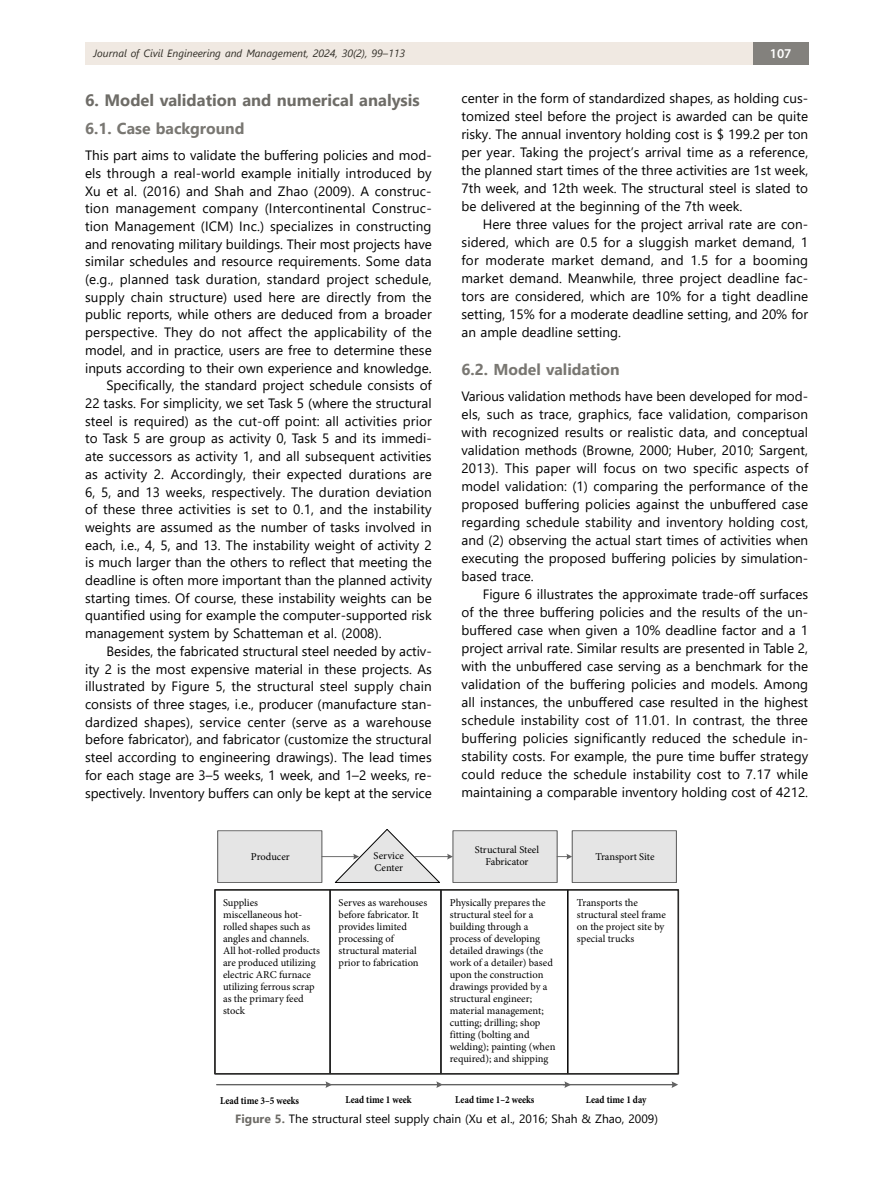
<style>
.page{position:relative;width:872px;height:1191px;background:#fff}
.page>*{position:absolute;margin:0;border:0;box-sizing:border-box;transform-origin:0 0}
.t1{font:700 16.5px "Segoe UI";color:#6e6c67}
.t2{font:700 15.75px "Segoe UI";color:#797772}
.t3{font:13.5px/18px "Segoe UI";color:#000;text-align:justify}
.t4{font:600 13.5px "Myriad Pro";color:#fff}
.t5{font:12px "Segoe UI";color:#000}
.t6{font:10.5px/12px "Minion Pro";color:#000}
.t7{font:700 10.5px "Minion Pro";color:#000;scale:.88 1}
.t8{font:italic 10.5px "Segoe UI";color:#302d26}
.s1{font-weight:700;color:#6e6c67}
</style>
<div class="page">
<div style="left:85px;top:43px;width:668px;height:22px;background:#f0e9e2"></div>
<div style="left:753px;top:43px;width:55px;height:22px;background:#83817d"></div>
<div style="left:218px;top:830px;width:104px;height:52px;background:#e5e5e5"></div>
<div style="left:217px;top:830px;width:105px;height:53px;border:1px solid #626262"></div>
<div style="left:453px;top:830px;width:104px;height:52px;background:#e5e5e5"></div>
<div style="left:452px;top:830px;width:105px;height:53px;border:1px solid #626262"></div>
<div style="left:572px;top:830px;width:104px;height:52px;background:#e5e5e5"></div>
<div style="left:572px;top:830px;width:105px;height:53px;border:1px solid #626262"></div>
<div style="left:330px;top:889px;width:111px;height:185px;border:1px solid #000"></div>
<div style="left:440px;top:889px;width:128px;height:185px;border:1px solid #000"></div>
<hr style="left:322px;top:856px;width:33px;height:1px;background:#626262">
<svg style="left:333px;top:829px;width:107px;height:54px"></svg>
<hr style="left:415px;top:856px;width:33px;height:1px;background:#626262">
<svg style="left:447px;top:853px;width:6px;height:6px"></svg>
<svg style="left:557px;top:853px;width:15px;height:6px"></svg>
<hr style="left:217px;top:1084px;width:110px;height:1px;background:#626262">
<svg style="left:325px;top:1081px;width:7px;height:7px"></svg>
<hr style="left:329px;top:1084px;width:109px;height:1px;background:#626262">
<svg style="left:436px;top:1081px;width:7px;height:7px"></svg>
<hr style="left:442px;top:1084px;width:124px;height:1px;background:#626262">
<svg style="left:564px;top:1081px;width:7px;height:7px"></svg>
<hr style="left:563px;top:1084px;width:110px;height:1px;background:#626262">
<svg style="left:671px;top:1081px;width:7px;height:7px"></svg>
<div style="left:567px;top:889px;width:111px;height:185px;border:1px solid #000"></div>
<div style="left:214px;top:889px;width:465px;height:185px;border:1px solid #2b2a29"></div>
<p class="t8" style="left:94px;top:43px;width:313px">Journal of Civil Engineering and Management, 2024, 30(2), 99–113</p>
<p class="t4" style="left:769px;top:45px;width:23px">107</p>
<p class="t1" style="left:85px;top:84px;width:336px">6. Model validation and numerical analysis</p>
<p class="t2" style="left:85px;top:113px;width:161px">6.1. Case background</p>
<p class="t3" style="left:85px;top:145px;width:348px">This part aims to validate the buffering policies and mod-</p>
<p class="t3" style="left:85px;top:163px;width:348px">els through a real-world example initially introduced by</p>
<p class="t3" style="left:85px;top:180px;width:348px">Xu et al. (2016) and Shah and Zhao (2009). A construc-</p>
<p class="t3" style="left:85px;top:198px;width:348px">tion management company (Intercontinental Construc-</p>
<p class="t3" style="left:85px;top:216px;width:348px">tion Management (ICM) Inc.) specializes in constructing</p>
<p class="t3" style="left:85px;top:234px;width:348px">and renovating military buildings. Their most projects have</p>
<p class="t3" style="left:85px;top:251px;width:348px">similar schedules and resource requirements. Some data</p>
<p class="t3" style="left:85px;top:269px;width:348px">(e.g., planned task duration, standard project schedule,</p>
<p class="t3" style="left:85px;top:287px;width:348px">supply chain structure) used here are directly from the</p>
<p class="t3" style="left:85px;top:304px;width:348px">public reports, while others are deduced from a broader</p>
<p class="t3" style="left:85px;top:322px;width:348px">perspective. They do not affect the applicability of the</p>
<p class="t3" style="left:85px;top:340px;width:348px">model, and in practice, users are free to determine these</p>
<p class="t3" style="left:85px;top:357px;width:348px">inputs according to their own experience and knowledge.</p>
<p class="t3" style="left:106px;top:375px;width:327px">Specifically, the standard project schedule consists of</p>
<p class="t3" style="left:85px;top:393px;width:348px">22 tasks. For simplicity, we set Task 5 (where the structural</p>
<p class="t3" style="left:85px;top:411px;width:348px">steel is required) as the cut-off point: all activities prior</p>
<p class="t3" style="left:85px;top:428px;width:348px">to Task 5 are group as activity 0, Task 5 and its immedi-</p>
<p class="t3" style="left:85px;top:446px;width:348px">ate successors as activity 1, and all subsequent activities</p>
<p class="t3" style="left:85px;top:464px;width:348px">as activity 2. Accordingly, their expected durations are</p>
<p class="t3" style="left:85px;top:481px;width:348px">6, 5, and 13 weeks, respectively. The duration deviation</p>
<p class="t3" style="left:85px;top:499px;width:348px">of these three activities is set to 0.1, and the instability</p>
<p class="t3" style="left:85px;top:517px;width:348px">weights are assumed as the number of tasks involved in</p>
<p class="t3" style="left:85px;top:534px;width:348px">each, i.e., 4, 5, and 13. The instability weight of activity 2</p>
<p class="t3" style="left:85px;top:552px;width:348px">is much larger than the others to reflect that meeting the</p>
<p class="t3" style="left:85px;top:570px;width:348px">deadline is often more important than the planned activity</p>
<p class="t3" style="left:85px;top:588px;width:348px">starting times. Of course, these instability weights can be</p>
<p class="t3" style="left:85px;top:605px;width:348px">quantified using for example the computer-supported risk</p>
<p class="t3" style="left:85px;top:623px;width:298px">management system by Schatteman et al. (2008).</p>
<p class="t3" style="left:106px;top:641px;width:327px">Besides, the fabricated structural steel needed by activ-</p>
<p class="t3" style="left:85px;top:658px;width:348px">ity 2 is the most expensive material in these projects. As</p>
<p class="t3" style="left:85px;top:676px;width:348px">illustrated by Figure 5, the structural steel supply chain</p>
<p class="t3" style="left:85px;top:694px;width:348px">consists of three stages, i.e., producer (manufacture stan-</p>
<p class="t3" style="left:85px;top:711px;width:348px">dardized shapes), service center (serve as a warehouse</p>
<p class="t3" style="left:85px;top:729px;width:348px">before fabricator), and fabricator (customize the structural</p>
<p class="t3" style="left:85px;top:747px;width:348px">steel according to engineering drawings). The lead times</p>
<p class="t3" style="left:85px;top:765px;width:348px">for each stage are 3–5 weeks, 1 week, and 1–2 weeks, re-</p>
<p class="t3" style="left:85px;top:782px;width:348px">spectively. Inventory buffers can only be kept at the service</p>
<p class="t3" style="left:461px;top:88px;width:348px">center in the form of standardized shapes, as holding cus&shy;tomized steel before the project is awarded can be quite risky. The annual inventory holding cost is $ 199.2 per ton per year. Taking the project’s arrival time as a reference, the planned start times of the three activities are 1st week, 7th week, and 12th week. The structural steel is slated to be delivered at the beginning of the 7th week.</p>
<p class="t3" style="left:461px;top:214px;width:348px;text-indent:21px">Here three values for the project arrival rate are con&shy;sidered, which are 0.5 for a sluggish market demand, 1 for moderate market demand, and 1.5 for a booming market demand. Meanwhile, three project deadline fac&shy;tors are considered, which are 10% for a tight deadline setting, 15% for a moderate deadline setting, and 20% for an ample deadline setting.</p>
<p class="t2" style="left:461px;top:354px;width:160px">6.2. Model validation</p>
<p class="t3" style="left:461px;top:386px;width:348px">Various validation methods have been developed for mod&shy;els, such as trace, graphics, face validation, comparison with recognized results or realistic data, and conceptual validation methods (Browne, 2000; Huber, 2010; Sargent, 2013). This paper will focus on two specific aspects of model validation: (1) comparing the performance of the proposed buffering policies against the unbuffered case regarding schedule stability and inventory holding cost, and (2) observing the actual start times of activities when executing the proposed buffering policies by simulation&shy;based trace.</p>
<p class="t3" style="left:461px;top:584px;width:348px;text-indent:21px">Figure 6 illustrates the approximate trade-off surfaces of the three buffering policies and the results of the un&shy;buffered case when given a 10% deadline factor and a 1 project arrival rate. Similar results are presented in Table 2, with the unbuffered case serving as a benchmark for the validation of the buffering policies and models. Among all instances, the unbuffered case resulted in the highest schedule instability cost of 11.01. In contrast, the three buffering policies significantly reduced the schedule in&shy;stability costs. For example, the pure time buffer strategy could reduce the schedule instability cost to 7.17 while maintaining a comparable inventory holding cost of 4212.</p>
<p class="t6" style="left:251px;top:850px;width:40px">Producer</p>
<p class="t6" style="left:475px;top:843px;width:66px;text-align:center">Structural Steel<br>Fabricator</p>
<p class="t6" style="left:373px;top:849px;width:32px">Service</p>
<p class="t6" style="left:595px;top:850px;width:61px">Transport Site</p>
<p class="t6" style="left:374px;top:862px;width:30px">Center</p>
<p class="t6" style="left:223px;top:896px;width:98px">Supplies<br>miscellaneous hot&shy;rolled shapes such as angles and channels.<br>All hot-rolled products are produced utilizing electric ARC furnace utilizing ferrous scrap as the primary feed stock</p>
<p class="t6" style="left:338px;top:896px;width:90px">Serves as warehouses before fabricator. It provides limited processing of structural material prior to fabrication</p>
<p class="t6" style="left:450px;top:896px;width:107px">Physically prepares the structural steel for a building through a process of developing detailed drawings (the work of a detailer) based upon the construction drawings provided by a structural engineer; material management; cutting; drilling; shop fitting (bolting and welding); painting (when required); and shipping</p>
<p class="t6" style="left:577px;top:896px;width:91px">Transports the structural steel frame on the project site by special trucks</p>
<p class="t7" style="left:220px;top:1094px;width:91px">Lead time 3–5 weeks</p>
<p class="t7" style="left:345px;top:1093px;width:77px">Lead time 1 week</p>
<p class="t7" style="left:455px;top:1093px;width:91px">Lead time 1–2 weeks</p>
<p class="t7" style="left:586px;top:1093px;width:70px">Lead time 1 day</p>
<p class="t5" style="left:235px;top:1107px;width:424px"><span class="s1">Figure 5.</span> The structural steel supply chain (Xu et al., 2016; Shah &amp; Zhao, 2009)</p>
</div>
